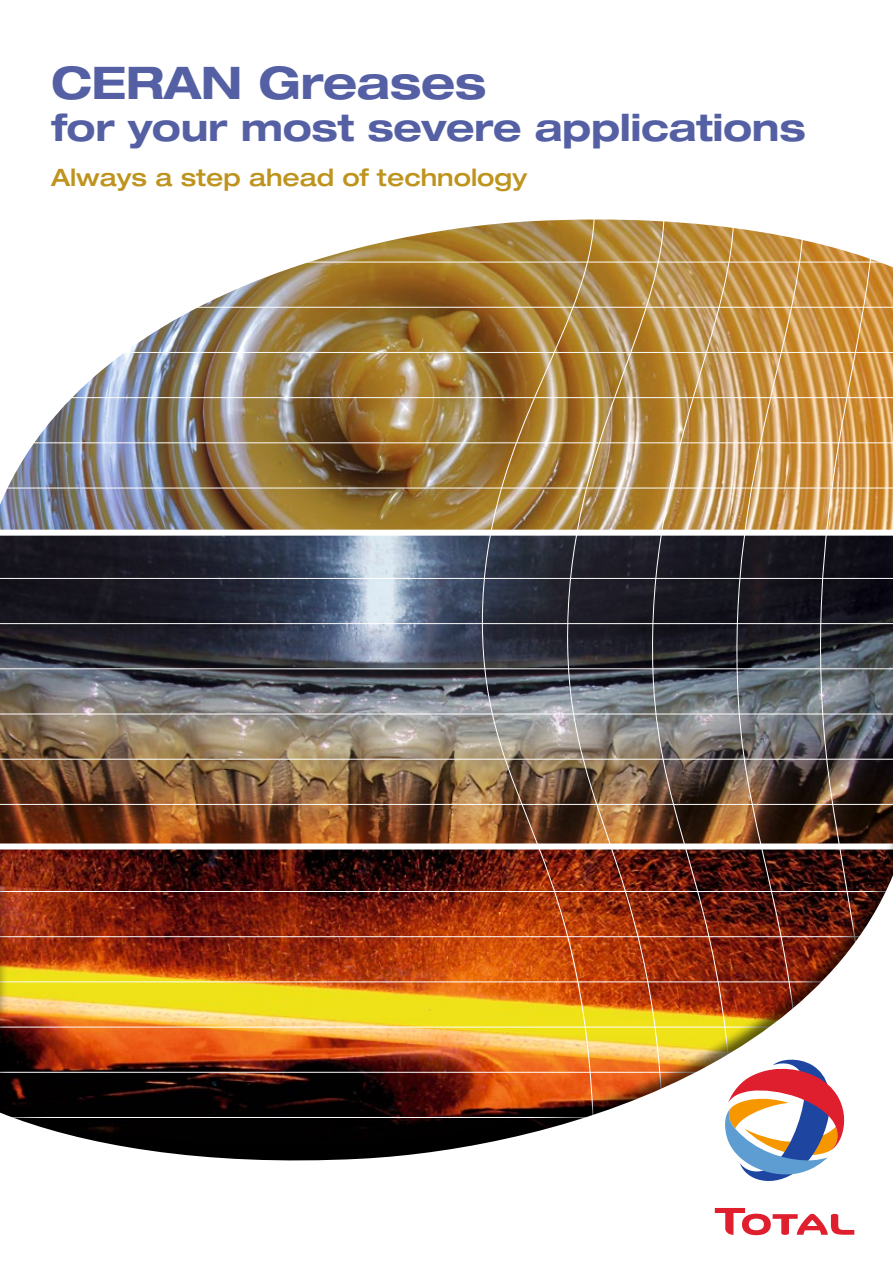
<style>
.page{position:relative;width:893px;height:1263px;background:#fff}
.page>*{position:absolute;margin:0;border:0;box-sizing:border-box;transform-origin:0 0}
.t1{font:700 expanded 45px "Helvetica Neue";letter-spacing:-.01em;color:#5460a3}
.t2{font:700 expanded 37.5px "Helvetica Neue";letter-spacing:-.01em;color:#5460a3}
.t3{font:500 expanded 24px "Helvetica Neue";color:#be941e}
</style>
<div class="page">
<img style="left:1px;top:581px;width:882px;height:150px">
<hr style="left:0;top:623px;width:893px;height:1px;background:#fff">
<hr style="left:0;top:668px;width:893px;height:1px;background:#fff">
<hr style="left:0;top:714px;width:893px;height:1px;background:#fff">
<svg style="left:482px;top:581px;width:82px;height:150px;background:#4f525c"></svg>
<svg style="left:564px;top:581px;width:80px;height:150px;background:#484a52"></svg>
<svg style="left:644px;top:581px;width:81px;height:150px;background:#43454c"></svg>
<svg style="left:725px;top:581px;width:79px;height:150px;background:#43464d"></svg>
<svg style="left:804px;top:581px;width:75px;height:150px;background:#474b53"></svg>
<svg style="left:883px;top:581px;width:10px;height:150px"></svg>
<img style="left:1px;top:219px;width:892px;height:362px">
<svg style="left:0;top:503px;width:1px;height:228px"></svg>
<div style="left:0;top:530px;width:893px;height:6px;background:#fff"></div>
<div style="left:0;top:731px;width:893px;height:532px;background:#000;opacity:.6"></div>
<img style="left:0;top:747px;width:893px;height:516px">
<svg style="left:724px;top:1057px;width:127px;height:132px"></svg>
<svg style="left:715px;top:1208px;width:139px;height:27px"></svg>
<p class="t1" style="left:51px;top:55px;width:437px">CERAN Greases</p>
<p class="t2" style="left:51px;top:104px;width:756px">for your most severe applications</p>
<p class="t3" style="left:51px;top:162px;width:477px">Always a step ahead of technology</p>
</div>
